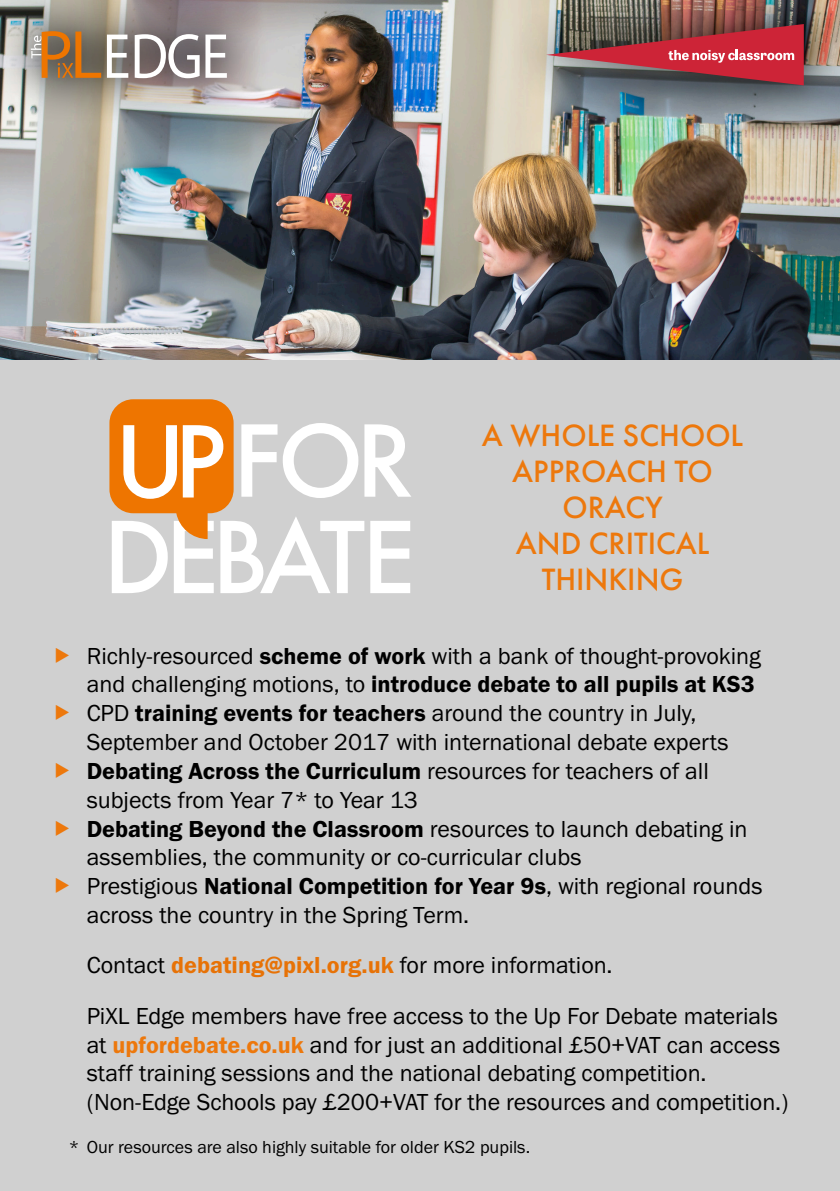
<style>
.page{position:relative;width:840px;height:1191px;background:#fff}
.page>*{position:absolute;margin:0;border:0;box-sizing:border-box;transform-origin:0 0}
.t1{font:500 32px/36px "Futura PT";color:#ed780c;text-align:center}
.t2{font:24px/28.8px "Franklin Gothic URW Boo";color:#000}
.t3{font:18px "Franklin Gothic URW Boo";color:#000}
.s1{font-family:"Franklin Gothic URW Dem"}
.s2{font-family:"Franklin Gothic URW Dem";color:#e77206}
.s3{font-family:"Franklin Gothic URW Dem";color:#ed780c}
</style>
<div class="page">
<div style="left:0;top:359px;width:839px;height:832px;background:#d0d0d0"></div>
<svg style="left:109px;top:399px;width:302px;height:194px"></svg>
<img style="left:0;top:0;width:839px;height:359px">
<div style="left:504px;top:0;width:335px;height:130px;background:#000;opacity:.8"></div>
<img style="left:546px;top:24px;width:257px;height:61px">
<div style="left:0;top:0;width:272px;height:125px;background:#000;opacity:.8"></div>
<svg style="left:31px;top:31px;width:70px;height:47px;background:#9e774d"></svg>
<svg style="left:107px;top:35px;width:21px;height:43px"></svg>
<svg style="left:135px;top:34px;width:64px;height:44px"></svg>
<svg style="left:205px;top:35px;width:22px;height:43px"></svg>
<p class="t1" style="left:481px;top:417px;width:262px">A WHOLE SCHOOL<br>APPROACH TO<br>ORACY<br>AND CRITICAL<br>THINKING</p>
<p class="t2" style="left:87px;top:641px;width:675px">Richly-resourced <span class="s1">scheme of work</span> with a bank of thought-provoking and challenging motions, to <span class="s1">introduce debate to all pupils at KS3</span></p>
<p class="t2" style="left:87px;top:698px;width:643px">CPD <span class="s1">training events for teachers</span> around the country in July,<br>September and October 2017 with international debate experts</p>
<p class="t2" style="left:87px;top:756px;width:623px"><span class="s1">Debating Across the Curriculum</span> resources for teachers of all subjects from Year 7* to Year 13</p>
<p class="t2" style="left:87px;top:813px;width:662px"><span class="s1">Debating Beyond the Classroom</span> resources to launch debating in assemblies, the community or co-curricular clubs</p>
<p class="t2" style="left:87px;top:871px;width:677px">Prestigious <span class="s1">National Competition for Year 9s</span>, with regional rounds across the country in the Spring Term.</p>
<p class="t2" style="left:87px;top:950px;width:527px">Contact <span class="s2">debating@pixl.org.uk</span> for more information.</p>
<p class="t2" style="left:87px;top:1001px;width:703px">PiXL Edge members have free access to the Up For Debate materials at <span class="s3">upfordebate.co.uk</span> and for just an additional £50+VAT can access staff training sessions and the national debating competition. (Non-Edge Schools pay £200+VAT for the resources and competition.)</p>
<p class="t3" style="left:69px;top:1136px;width:462px">* Our resources are also highly suitable for older KS2 pupils.</p>
</div>
